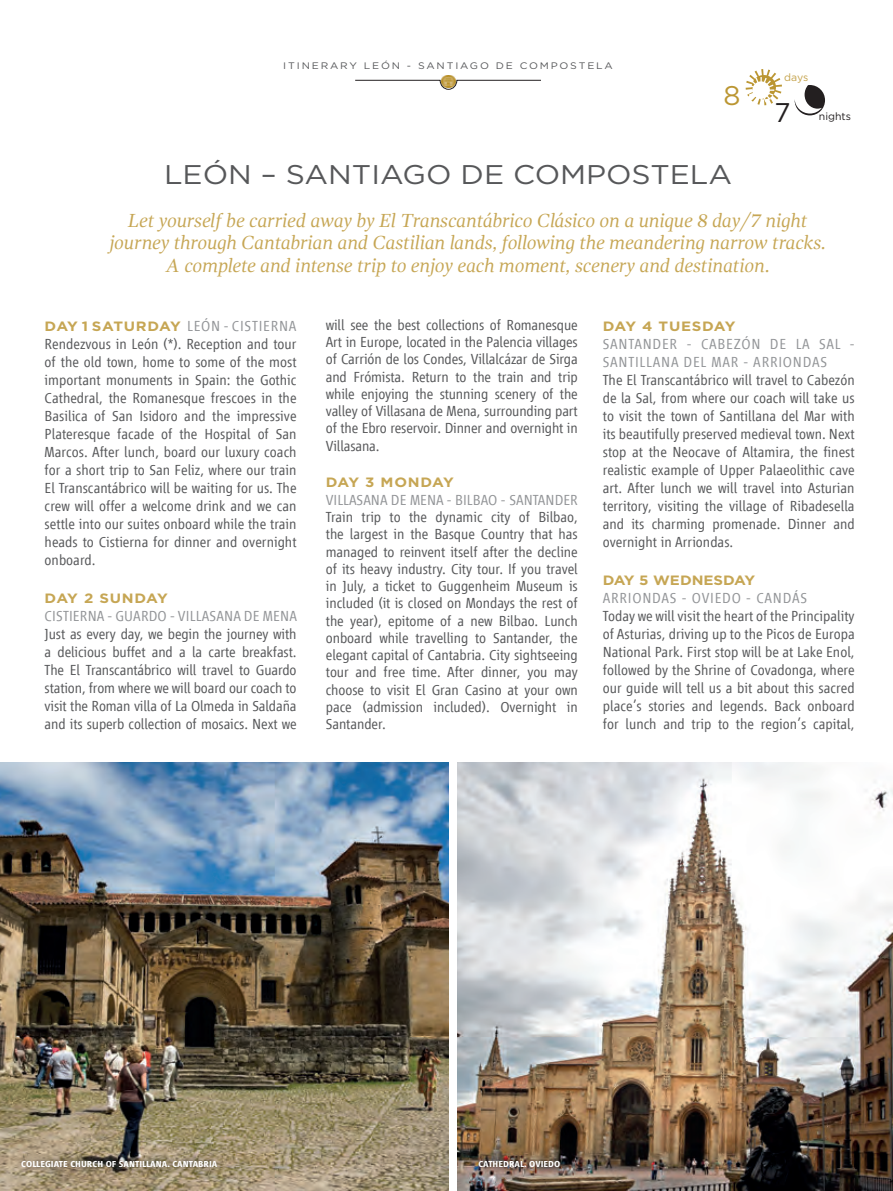
<style>
.page{position:relative;width:893px;height:1191px;background:#fff}
.page>*{position:absolute;margin:0;border:0;box-sizing:border-box;transform-origin:0 0}
.t1{font:27px "Gotham";color:#57585a;scale:1.11 1}
.t2{font:27px "Gotham";color:#bb9632}
.t3{font:27px "Gotham";color:#231f20}
.t4{font:italic 19.5px/22.5px "Gandhi Serif";letter-spacing:-.01em;color:#c6a654;text-align:center}
.t5{font:300 15px/18px "Renfe Vialog";letter-spacing:-.005em;color:#57585a;text-align:justify}
.t6{font:300 15px/18px "Renfe Vialog";letter-spacing:.05em;color:#939598}
.t7{font:300 15px "Renfe Vialog";letter-spacing:.01em;color:#939598}
.t8{font:300 15px "Renfe Vialog";color:#939598}
.t9{font:700 13.5px "Gotham";color:#c6a654;scale:1.11 1}
.t10{font:700 13.5px "Gotham";letter-spacing:.025em;color:#c6a654;scale:1.11 1}
.t11{font:10.5px "Gotham";color:#231f20}
.t12{font:10.5px "Gotham";color:#c4a24a}
.t13{font:9.45px "Gotham";letter-spacing:.175em;color:#57585a;scale:1.11 1}
._05_PIE_DE_FOTO{font:700 9px "Renfe Vialog";color:#fff}
.s1{font-family:"Gotham";font-weight:700;font-size:13.5px;color:#c6a654}
</style>
<div class="page">
<img style="left:0;top:762px;width:449px;height:429px">
<img style="left:457px;top:762px;width:436px;height:429px">
<div style="left:14px;top:1153px;width:211px;height:22px;background:#231f20;opacity:.75"></div>
<div style="left:471px;top:1153px;width:97px;height:22px;background:#231f20;opacity:.75"></div>
<svg style="left:746px;top:69px;width:36px;height:36px"></svg>
<svg style="left:795px;top:85px;width:30px;height:30px"></svg>
<svg style="left:355px;top:75px;width:186px;height:15px"></svg>
<p class="t13" style="left:283px;top:59px;width:298px">ITINERARY LEÓN - SANTIAGO DE COMPOSTELA</p>
<p class="t2" style="left:723px;top:78px;width:19px">8</p>
<p class="t12" style="left:784px;top:71px;width:26px">days</p>
<p class="t3" style="left:774px;top:96px;width:18px">7</p>
<p class="t11" style="left:819px;top:109px;width:34px">nights</p>
<p class="t1" style="left:164px;top:157px;width:513px">LEÓN – SANTIAGO DE COMPOSTELA</p>
<p class="t4" style="left:109px;top:209px;width:718px">Let yourself be carried away by El Transcantábrico Clásico on a unique 8 day/7 night journey through Cantabrian and Castilian lands, following the meandering narrow tracks.<br>A complete and intense trip to enjoy each moment, scenery and destination.</p>
<p class="t6" style="left:45px;top:317px;width:253px"><span class="s1">DAY 1 SATURDAY</span> LEÓN - CISTIERNA</p>
<p class="t5" style="left:45px;top:335px;width:253px">Rendezvous in León (*). Reception and tour of the old town, home to some of the most important monuments in Spain: the Gothic Cathedral, the Romanesque frescoes in the Basilica of San Isidoro and the impressive Plateresque facade of the Hospital of San Marcos. After lunch, board our luxury coach for a short trip to San Feliz, where our train El Transcantábrico will be waiting for us. The crew will offer a welcome drink and we can settle into our suites onboard while the train heads to Cistierna for dinner and overnight onboard.</p>
<p class="t9" style="left:45px;top:589px;width:113px">DAY 2 SUNDAY</p>
<p class="t7" style="left:45px;top:607px;width:254px">CISTIERNA - GUARDO - VILLASANA DE MENA</p>
<p class="t5" style="left:45px;top:625px;width:253px">Just as every day, we begin the journey with a delicious buffet and a la carte breakfast.<br>The El Transcantábrico will travel to Guardo station, from where we will board our coach to visit the Roman villa of La Olmeda in Saldaña and its superb collection of mosaics. Next we</p>
<p class="t5" style="left:326px;top:316px;width:253px;line-height:17.2px">will see the best collections of Romanesque Art in Europe, located in the Palencia villages of Carrión de los Condes, Villalcázar de Sirga and Frómista. Return to the train and trip while enjoying the stunning scenery of the valley of Villasana de Mena, surrounding part of the Ebro reservoir. Dinner and overnight in Villasana.</p>
<p class="t9" style="left:326px;top:474px;width:117px">DAY 3 MONDAY</p>
<p class="t8" style="left:326px;top:491px;width:253px">VILLASANA DE MENA - BILBAO - SANTANDER</p>
<p class="t5" style="left:326px;top:508px;width:253px;line-height:17.2px">Train trip to the dynamic city of Bilbao, the largest in the Basque Country that has managed to reinvent itself after the decline of its heavy industry. City tour. If you travel in July, a ticket to Guggenheim Museum is included (it is closed on Mondays the rest of the year), epitome of a new Bilbao. Lunch onboard while travelling to Santander, the elegant capital of Cantabria. City sightseeing tour and free time. After dinner, you may choose to visit El Gran Casino at your own pace (admission included). Overnight in Santander.</p>
<p class="t10" style="left:603px;top:317px;width:121px">DAY 4 TUESDAY</p>
<p class="t6" style="left:603px;top:335px;width:253px">SANTANDER - CABEZÓN DE LA SAL -<br>SANTILLANA DEL MAR - ARRIONDAS</p>
<p class="t5" style="left:603px;top:371px;width:253px">The El Transcantábrico will travel to Cabezón de la Sal, from where our coach will take us to visit the town of Santillana del Mar with its beautifully preserved medieval town. Next stop at the Neocave of Altamira, the finest realistic example of Upper Palaeolithic cave art. After lunch we will travel into Asturian territory, visiting the village of Ribadesella and its charming promenade. Dinner and overnight in Arriondas.</p>
<p class="t9" style="left:603px;top:571px;width:139px">DAY 5 WEDNESDAY</p>
<p class="t6" style="left:603px;top:589px;width:206px">ARRIONDAS - OVIEDO - CANDÁS</p>
<p class="t5" style="left:603px;top:607px;width:253px">Today we will visit the heart of the Principality of Asturias, driving up to the Picos de Europa National Park. First stop will be at Lake Enol, followed by the Shrine of Covadonga, where our guide will tell us a bit about this sacred place’s stories and legends. Back onboard for lunch and trip to the region’s capital,</p>
<p class="_05_PIE_DE_FOTO" style="left:21px;top:1159px;width:198px">COLLEGIATE CHURCH OF SANTILLANA. CANTABRIA</p>
<p class="_05_PIE_DE_FOTO" style="left:478px;top:1159px;width:83px">CATHEDRAL. OVIEDO</p>
</div>
